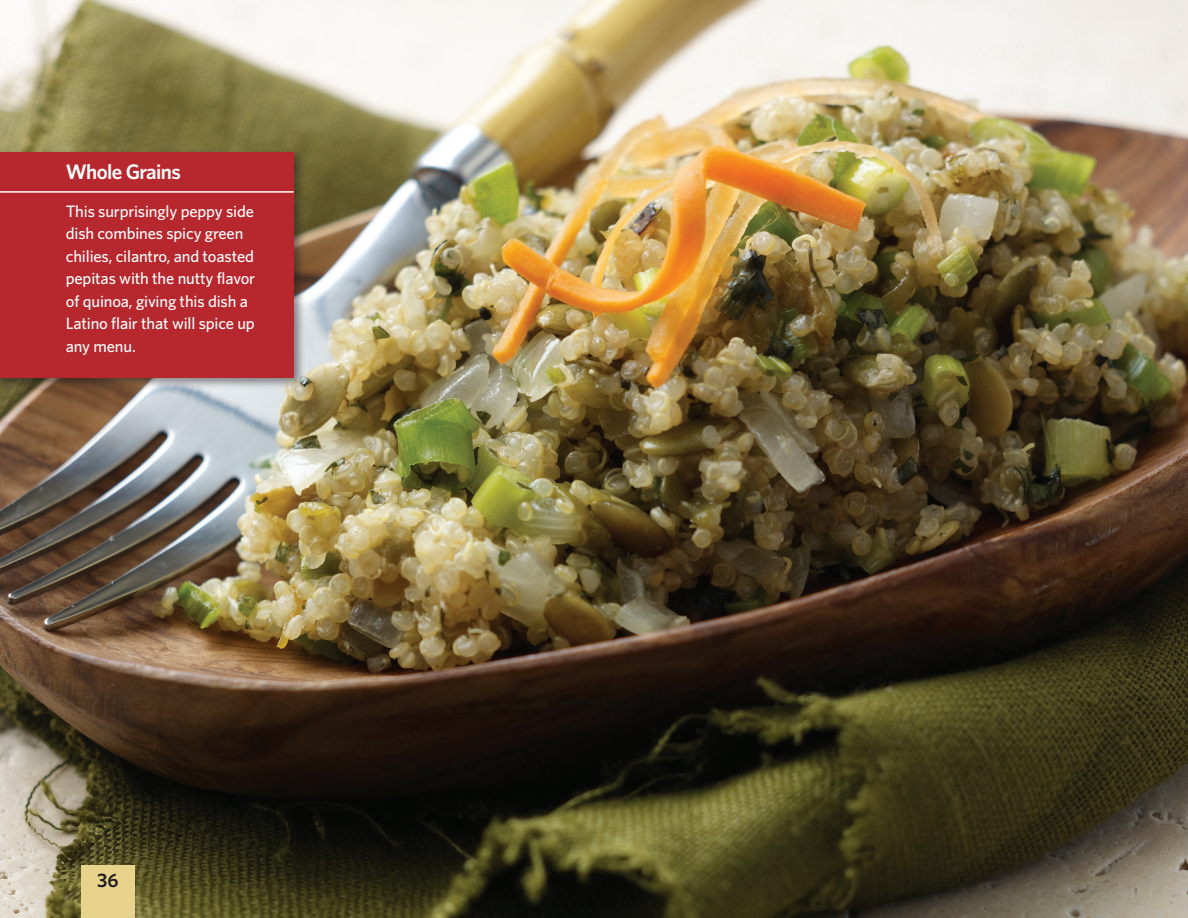
<style>
.page{position:relative;width:1188px;height:918px;background:#fff}
.page>*{position:absolute;margin:0;border:0;box-sizing:border-box;transform-origin:0 0}
.t1{font:600 21px "Whitney HTF";letter-spacing:-.03em;color:#fff}
.t2{font:600 19.5px "Whitney HTF";color:#231f20}
.t3{font:500 16.5px/22.5px "Whitney HTF";letter-spacing:-.01em;color:#fff}
</style>
<div class="page">
<img style="left:0;top:0;width:1188px;height:918px">
<div style="left:81px;top:865px;width:54px;height:53px;background:#e7d38c"></div>
<div style="left:0;top:149px;width:306px;height:241px;background:#231f20;opacity:.5"></div>
<div style="left:0;top:152px;width:294px;height:226px;background:#b7282e"></div>
<hr style="left:0;top:191px;width:294px;height:2px;background:#fff">
<p class="t1" style="left:66px;top:159px;width:117px">Whole Grains</p>
<p class="t3" style="left:66px;top:199px;width:191px">This surprisingly peppy side dish combines spicy green chilies, cilantro, and toasted pepitas with the nutty flavor of quinoa, giving this dish a<br>Latino flair that will spice up any menu.</p>
<p class="t2" style="left:97px;top:869px;width:23px">36</p>
</div>
